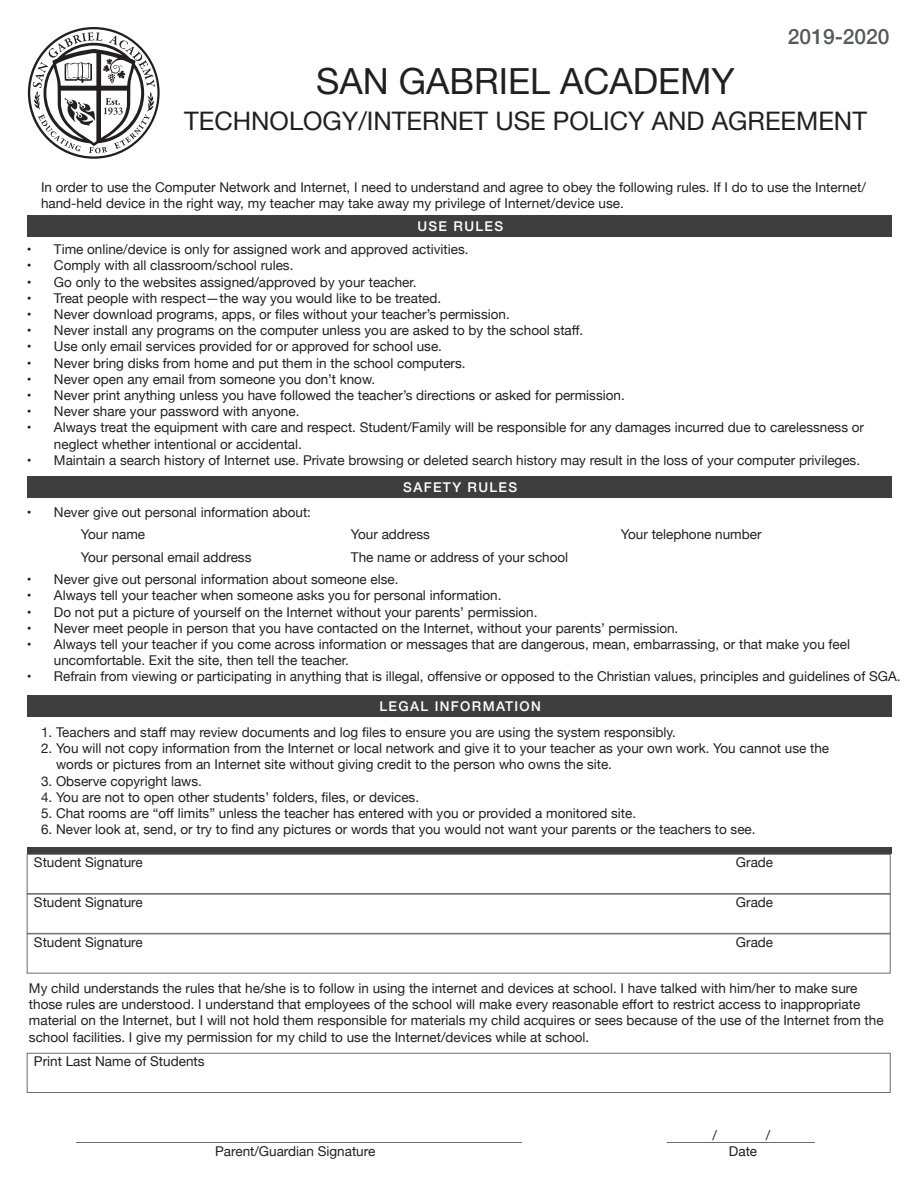
<style>
.page{position:relative;width:918px;height:1188px;background:#fff}
.page>*{position:absolute;margin:0;border:0;box-sizing:border-box;transform-origin:0 0}
.t1{font:36px "Helvetica Neue";color:#231f20}
.t2{font:25.5px "Helvetica Neue";color:#231f20}
.t3{font:500 21px "Helvetica Neue";color:#57585a}
.t4{font:13.5px/16.2px "Helvetica Neue";color:#231f20}
.t5{font:500 13.5px "Helvetica Neue";letter-spacing:.1em;color:#fff}
</style>
<div class="page">
<div style="left:27px;top:216px;width:865px;height:21px;background:#3e3e3f"></div>
<div style="left:27px;top:477px;width:865px;height:21px;background:#3e3e3f"></div>
<div style="left:27px;top:695px;width:865px;height:22px;background:#3e3e3f"></div>
<div style="left:27px;top:847px;width:865px;height:7px;background:#3e3e3f"></div>
<svg style="left:28px;top:27px;width:132px;height:132px"></svg>
<div style="left:27px;top:854px;width:863px;height:40px;border:1px solid #6c6d70"></div>
<div style="left:27px;top:894px;width:863px;height:40px;border:1px solid #6c6d70"></div>
<div style="left:27px;top:1053px;width:863px;height:40px;border:1px solid #6c6d70"></div>
<hr style="left:76px;top:1142px;width:446px;height:1px;background:#6c6d70">
<hr style="left:667px;top:1142px;width:148px;height:1px;background:#6c6d70">
<h3 class="t3" style="left:788px;top:19px;width:103px">2019-2020</h3>
<p class="t1" style="left:316px;top:55px;width:420px">SAN GABRIEL ACADEMY</p>
<p class="t2" style="left:184px;top:102px;width:684px">TECHNOLOGY/INTERNET USE POLICY AND AGREEMENT</p>
<p class="t4" style="left:41px;top:180px;width:826px">In order to use the Computer Network and Internet, I need to understand and agree to obey the following rules. If I do to use the Internet/ hand-held device in the right way, my teacher may take away my privilege of Internet/device use.</p>
<p class="t4" style="left:27px;top:242px;width:443px">• Time online/device is only for assigned work and approved activities.</p>
<p class="t4" style="left:27px;top:258px;width:268px">• Comply with all classroom/school rules.</p>
<p class="t4" style="left:27px;top:274px;width:391px">• Go only to the websites assigned/approved by your teacher.</p>
<p class="t4" style="left:27px;top:291px;width:416px">• Treat people with respect—the way you would like to be treated.</p>
<p class="t4" style="left:27px;top:307px;width:484px">• Never download programs, apps, or files without your teacher’s permission.</p>
<p class="t4" style="left:27px;top:323px;width:558px">• Never install any programs on the computer unless you are asked to by the school staff.</p>
<p class="t4" style="left:27px;top:339px;width:417px">• Use only email services provided for or approved for school use.</p>
<p class="t4" style="left:27px;top:355px;width:440px">• Never bring disks from home and put them in the school computers.</p>
<p class="t4" style="left:27px;top:372px;width:350px">• Never open any email from someone you don’t know.</p>
<p class="t4" style="left:27px;top:388px;width:599px">• Never print anything unless you have followed the teacher’s directions or asked for permission.</p>
<p class="t4" style="left:27px;top:404px;width:274px">• Never share your password with anyone.</p>
<p class="t4" style="left:54px;top:420px;width:812px;text-indent:-27px">• Always treat the equipment with care and respect. Student/Family will be responsible for any damages incurred due to carelessness or neglect whether intentional or accidental.</p>
<p class="t4" style="left:27px;top:453px;width:835px">• Maintain a search history of Internet use. Private browsing or deleted search history may result in the loss of your computer privileges.</p>
<p class="t4" style="left:27px;top:505px;width:286px">• Never give out personal information about:</p>
<p class="t4" style="left:81px;top:527px;width:66px">Your name</p>
<p class="t4" style="left:351px;top:527px;width:81px">Your address</p>
<p class="t4" style="left:621px;top:527px;width:142px">Your telephone number</p>
<p class="t4" style="left:81px;top:550px;width:172px">Your personal email address</p>
<p class="t4" style="left:351px;top:550px;width:219px">The name or address of your school</p>
<p class="t4" style="left:27px;top:572px;width:373px">• Never give out personal information about someone else.</p>
<p class="t4" style="left:27px;top:588px;width:476px">• Always tell your teacher when someone asks you for personal information.</p>
<p class="t4" style="left:27px;top:605px;width:512px">• Do not put a picture of yourself on the Internet without your parents’ permission.</p>
<p class="t4" style="left:27px;top:621px;width:653px">• Never meet people in person that you have contacted on the Internet, without your parents’ permission.</p>
<p class="t4" style="left:54px;top:637px;width:798px;text-indent:-27px">• Always tell your teacher if you come across information or messages that are dangerous, mean, embarrassing, or that make you feel uncomfortable. Exit the site, then tell the teacher.</p>
<p class="t4" style="left:27px;top:669px;width:875px">• Refrain from viewing or participating in anything that is illegal, offensive or opposed to the Christian values, principles and guidelines of SGA.</p>
<p class="t5" style="left:417px;top:215px;width:87px">USE RULES</p>
<p class="t5" style="left:403px;top:477px;width:115px">SAFETY RULES</p>
<p class="t5" style="left:380px;top:695px;width:163px">LEGAL INFORMATION</p>
<p class="t4" style="left:41px;top:725px;width:636px">1. Teachers and staff may review documents and log files to ensure you are using the system responsibly.</p>
<p class="t4" style="left:41px;top:741px;width:790px">2. You will not copy information from the Internet or local network and give it to your teacher as your own work. You cannot use the</p>
<p class="t4" style="left:56px;top:757px;width:558px">words or pictures from an Internet site without giving credit to the person who owns the site.</p>
<p class="t4" style="left:41px;top:773px;width:163px">3. Observe copyright laws.</p>
<p class="t4" style="left:41px;top:790px;width:380px">4. You are not to open other students’ folders, files, or devices.</p>
<p class="t4" style="left:41px;top:806px;width:597px">5. Chat rooms are “off limits” unless the teacher has entered with you or provided a monitored site.</p>
<p class="t4" style="left:41px;top:822px;width:716px">6. Never look at, send, or try to find any pictures or words that you would not want your parents or the teachers to see.</p>
<p class="t4" style="left:34px;top:855px;width:110px">Student Signature</p>
<p class="t4" style="left:736px;top:855px;width:39px">Grade</p>
<p class="t4" style="left:34px;top:895px;width:110px">Student Signature</p>
<p class="t4" style="left:736px;top:895px;width:39px">Grade</p>
<p class="t4" style="left:34px;top:934px;width:110px">Student Signature</p>
<p class="t4" style="left:736px;top:934px;width:39px">Grade</p>
<p class="t4" style="left:29px;top:981px;width:856px">My child understands the rules that he/she is to follow in using the internet and devices at school. I have talked with him/her to make sure those rules are understood. I understand that employees of the school will make every reasonable effort to restrict access to inappropriate material on the Internet, but I will not hold them responsible for materials my child acquires or sees because of the use of the Internet from the school facilities. I give my permission for my child to use the Internet/devices while at school.</p>
<p class="t4" style="left:34px;top:1054px;width:172px">Print Last Name of Students</p>
<p class="t4" style="left:713px;top:1128px;width:6px">/</p>
<p class="t4" style="left:766px;top:1128px;width:6px">/</p>
<p class="t4" style="left:215px;top:1144px;width:162px">Parent/Guardian Signature</p>
<p class="t4" style="left:729px;top:1144px;width:30px">Date</p>
</div>
